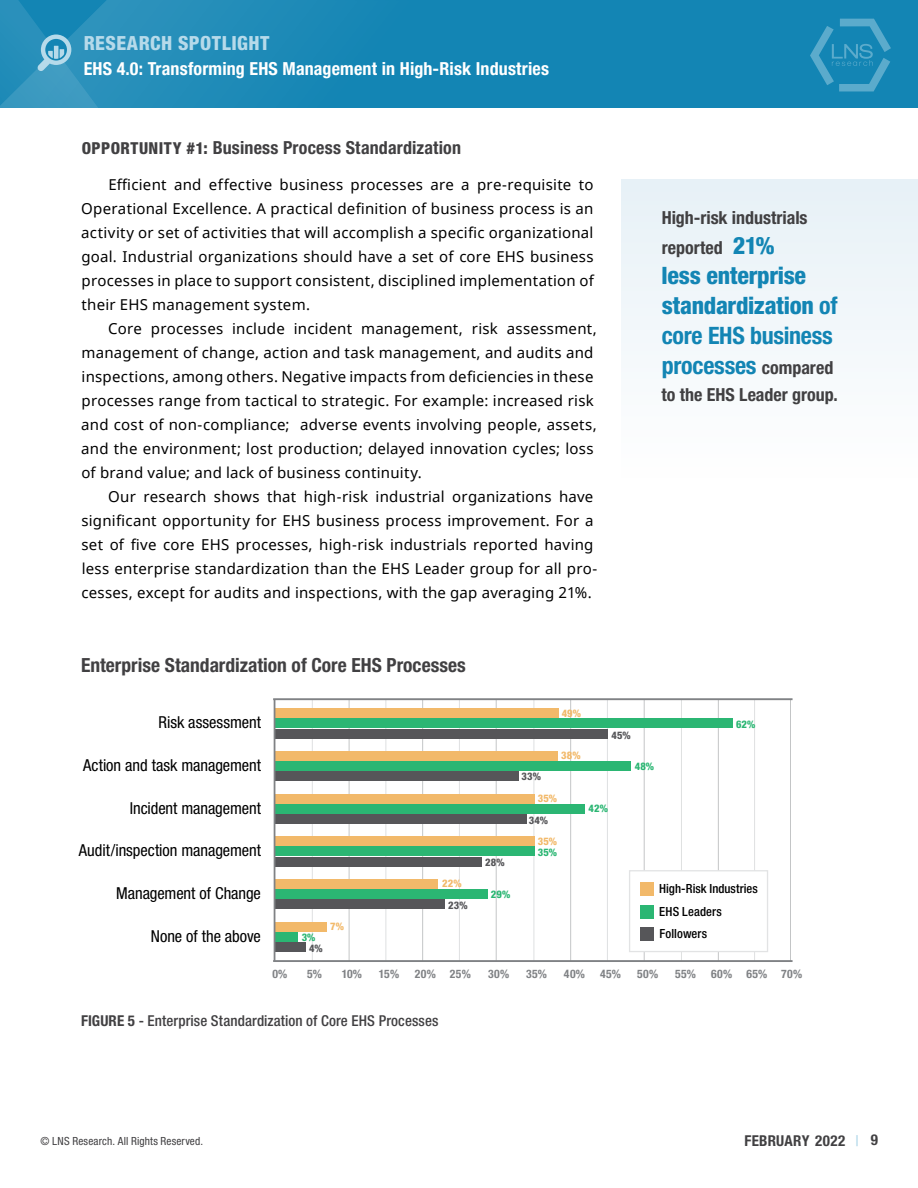
<style>
.page{position:relative;width:918px;height:1188px;background:#fff}
.page>*{position:absolute;margin:0;border:0;box-sizing:border-box;transform-origin:0 0}
.t1{font:800 condensed 24px/30px "Helvetica Neue LT Std";letter-spacing:-.015em;color:#1385b4}
.t2{font:700 condensed 19.5px "Helvetica Neue LT Std";color:#414042}
.t3{font:800 condensed 19.5px "Helvetica Neue LT Std";letter-spacing:.025em;color:#b6daea}
.Body_Copy{font:700 condensed 18px/30px "Helvetica Neue LT Std";letter-spacing:.005em;color:#414042}
.t4{font:700 condensed 18px "Helvetica Neue LT Std";letter-spacing:.01em;color:#fff}
.TOC-Title_leader_dot{font:condensed 16.5px "Helvetica Neue LT Std";letter-spacing:-.005em;color:#000}
.Body_Copy-2{font:15px/24px "Noto Sans";letter-spacing:.02em;color:#000}
.t5{font:500 condensed 15px "Helvetica Neue LT Std";letter-spacing:.005em;color:#414042}
.t6{font:700 condensed 15px "Helvetica Neue LT Std";letter-spacing:.02em;color:#414042}
.TOC-Title_leader_dot-2{font:500 condensed 12.6px "Helvetica Neue LT Std";letter-spacing:.005em;color:#000}
.t7{font:700 condensed 11.7px "Helvetica Neue LT Std";letter-spacing:.03em;color:#808285}
.t8{font:condensed 11.25px "Helvetica Neue LT Std";letter-spacing:.015em;color:#414042}
.t9{font:800 condensed 10.5px "Helvetica Neue LT Std";letter-spacing:.015em;color:#2bb673}
.t10{font:800 condensed 10.5px "Helvetica Neue LT Std";letter-spacing:.015em;color:#f2b96a}
.t11{font:800 condensed 10.5px "Helvetica Neue LT Std";letter-spacing:.015em;color:#565659}
.s1{font-weight:800;font-size:16.5px}
.s2{font-weight:800;font-size:24px;color:#1385b4}
.s3{font-weight:700}
.s4{font-weight:700;font-size:18px;color:#414042}
.s5{font-weight:500;color:#b6daea}
</style>
<div class="page">
<div style="left:0;top:0;width:918px;height:108px;background:#1385b4"></div>
<svg style="left:810px;top:19px;width:81px;height:72px"></svg>
<svg style="left:99px;top:0;width:208px;height:108px;fill:#238db9"></svg>
<svg style="left:0;top:0;width:99px;height:108px"></svg>
<hr style="left:312px;top:699px;width:1px;height:262px;background:#d5d7d8">
<hr style="left:349px;top:699px;width:1px;height:262px;background:#b2b4b6">
<hr style="left:459px;top:699px;width:1px;height:262px;background:#d5d7d8">
<hr style="left:385px;top:699px;width:1px;height:262px;background:#d5d7d8">
<hr style="left:422px;top:699px;width:1px;height:262px;background:#b2b4b6">
<hr style="left:496px;top:699px;width:1px;height:262px;background:#b2b4b6">
<hr style="left:533px;top:699px;width:1px;height:262px;background:#d5d7d8">
<hr style="left:644px;top:699px;width:1px;height:262px;background:#b2b4b6">
<hr style="left:570px;top:699px;width:1px;height:262px;background:#b2b4b6">
<hr style="left:607px;top:699px;width:1px;height:262px;background:#d5d7d8">
<hr style="left:681px;top:699px;width:1px;height:262px;background:#d5d7d8">
<hr style="left:718px;top:699px;width:1px;height:262px;background:#b2b4b6">
<hr style="left:754px;top:699px;width:1px;height:262px;background:#d5d7d8">
<div style="left:275px;top:718px;width:458px;height:10px;background:#2bb673"></div>
<div style="left:275px;top:847px;width:259px;height:9px;background:#2bb673"></div>
<div style="left:275px;top:761px;width:356px;height:10px;background:#2bb673"></div>
<div style="left:275px;top:889px;width:213px;height:10px;background:#2bb673"></div>
<div style="left:275px;top:932px;width:23px;height:10px;background:#2bb673"></div>
<div style="left:275px;top:804px;width:310px;height:10px;background:#2bb673"></div>
<div style="left:275px;top:729px;width:333px;height:10px;background:#565659"></div>
<div style="left:275px;top:857px;width:207px;height:10px;background:#565659"></div>
<div style="left:275px;top:772px;width:244px;height:9px;background:#565659"></div>
<div style="left:275px;top:899px;width:170px;height:10px;background:#565659"></div>
<div style="left:275px;top:942px;width:31px;height:10px;background:#565659"></div>
<div style="left:275px;top:814px;width:251px;height:10px;background:#565659"></div>
<div style="left:629px;top:870px;width:139px;height:82px;background:#fff;border:1px solid #e2e3e4"></div>
<svg style="left:641px;top:927px;width:13px;height:14px"></svg>
<svg style="left:640px;top:905px;width:14px;height:13px"></svg>
<svg style="left:640px;top:882px;width:14px;height:14px"></svg>
<div style="left:275px;top:708px;width:283px;height:10px;background:#f2b96a"></div>
<div style="left:275px;top:751px;width:283px;height:10px;background:#f2b96a"></div>
<div style="left:275px;top:794px;width:259px;height:9px;background:#f2b96a"></div>
<div style="left:275px;top:836px;width:259px;height:10px;background:#f2b96a"></div>
<div style="left:275px;top:879px;width:163px;height:10px;background:#f2b96a"></div>
<div style="left:275px;top:922px;width:52px;height:10px;background:#f2b96a"></div>
<hr style="left:274px;top:700px;width:1px;height:261px;background:#808285">
<hr style="left:790px;top:699px;width:1px;height:262px;background:#b2b4b6">
<hr style="left:273px;top:960px;width:520px;height:2px;background:#808285">
<hr style="left:273px;top:698px;width:520px;height:2px;background:#808285">
<div style="left:621px;top:179px;width:297px;height:298px;background:#f2f7fa"></div>
<h2 class="t3" style="left:84px;top:31px;width:187px">RESEARCH SPOTLIGHT</h2>
<p class="t4" style="left:84px;top:57px;width:467px">EHS 4.0: Transforming EHS Management in High-Risk Industries</p>
<p class="Body_Copy" style="left:82px;top:132px;width:381px"><span class="s1">OPPORTUNITY #1:</span> Business Process Standardization</p>
<p class="Body_Copy-2" style="left:81px;top:172px;width:514px;text-align:justify;text-indent:27px">Efficient and effective business processes are a pre-requisite to Operational Excellence. A practical definition of business process is an activity or set of activities that will accomplish a specific organizational goal. Industrial organizations should have a set of core EHS business processes in place to support consistent, disciplined implementation of their EHS management system.</p>
<p class="Body_Copy-2" style="left:81px;top:316px;width:517px;text-indent:27px">Core processes include incident management, risk assessment, management of change, action and task management, and audits and inspections, among others. Negative impacts from deficiencies in these processes range from tactical to strategic. For example: increased risk and cost of non-compliance; adverse events involving people, assets, and the environment; lost production; delayed innovation cycles; loss of brand value; and lack of business continuity.</p>
<p class="Body_Copy-2" style="left:81px;top:484px;width:517px;text-indent:27px">Our research shows that high-risk industrial organizations have significant opportunity for EHS business process improvement. For a set of five core EHS processes, high-risk industrials reported having less enterprise standardization than the EHS Leader group for all pro&shy;cesses, except for audits and inspections, with the gap averaging 21%.</p>
<p class="t2" style="left:81px;top:654px;width:386px">Enterprise Standardization of Core EHS Processes</p>
<p class="Body_Copy" style="left:662px;top:203px;width:147px">High-risk industrials reported <span class="s2">21%</span></p>
<p class="t1" style="left:662px;top:260px;width:177px">less enterprise standardization <span class="s3">of core EHS business processes</span> <span class="s4">compared</span></p>
<p class="Body_Copy" style="left:661px;top:380px;width:178px">to the EHS Leader group.</p>
<p class="TOC-Title_leader_dot" style="left:158px;top:713px;width:104px">Risk assessment</p>
<p class="TOC-Title_leader_dot" style="left:83px;top:755px;width:179px">Action and task management</p>
<p class="TOC-Title_leader_dot" style="left:130px;top:798px;width:133px">Incident management</p>
<p class="TOC-Title_leader_dot" style="left:79px;top:841px;width:184px">Audit/inspection management</p>
<p class="TOC-Title_leader_dot" style="left:116px;top:884px;width:146px">Management of Change</p>
<p class="TOC-Title_leader_dot" style="left:151px;top:926px;width:112px">None of the above</p>
<p class="t9" style="left:302px;top:931px;width:15px">3%</p>
<p class="t11" style="left:309px;top:942px;width:15px">4%</p>
<p class="t10" style="left:330px;top:920px;width:15px">7%</p>
<p class="t10" style="left:442px;top:877px;width:21px">22%</p>
<p class="t11" style="left:448px;top:899px;width:21px">23%</p>
<p class="t11" style="left:485px;top:856px;width:21px">28%</p>
<p class="t9" style="left:491px;top:888px;width:21px">29%</p>
<p class="t10" style="left:562px;top:707px;width:21px">49%</p>
<p class="t10" style="left:561px;top:749px;width:21px">38%</p>
<p class="t11" style="left:611px;top:728px;width:21px">45%</p>
<p class="t9" style="left:635px;top:760px;width:21px">48%</p>
<p class="t11" style="left:522px;top:770px;width:21px">33%</p>
<p class="t11" style="left:529px;top:813px;width:21px">34%</p>
<p class="t10" style="left:538px;top:792px;width:21px">35%</p>
<p class="t10" style="left:538px;top:835px;width:21px">35%</p>
<p class="t9" style="left:538px;top:845px;width:21px">35%</p>
<p class="t9" style="left:589px;top:802px;width:21px">42%</p>
<p class="t9" style="left:736px;top:717px;width:21px">62%</p>
<p class="TOC-Title_leader_dot-2" style="left:659px;top:881px;width:100px">High-Risk Industries</p>
<p class="TOC-Title_leader_dot-2" style="left:659px;top:904px;width:64px">EHS Leaders</p>
<p class="TOC-Title_leader_dot-2" style="left:659px;top:926px;width:49px">Followers</p>
<p class="t7" style="left:272px;top:967px;width:17px">0%</p>
<p class="t7" style="left:307px;top:967px;width:16px">5%</p>
<p class="t7" style="left:342px;top:967px;width:22px">10%</p>
<p class="t7" style="left:379px;top:967px;width:22px">15%</p>
<p class="t7" style="left:415px;top:967px;width:57px">20% 25%</p>
<p class="t7" style="left:488px;top:967px;width:23px">30%</p>
<p class="t7" style="left:526px;top:967px;width:22px">35%</p>
<p class="t7" style="left:564px;top:967px;width:23px">40%</p>
<p class="t7" style="left:600px;top:967px;width:22px">45%</p>
<p class="t7" style="left:637px;top:967px;width:23px">50%</p>
<p class="t7" style="left:675px;top:967px;width:22px">55%</p>
<p class="t7" style="left:711px;top:967px;width:93px">60% 65% 70%</p>
<p class="t5" style="left:81px;top:1012px;width:359px"><span class="s3">FIGURE 5</span> - Enterprise Standardization of Core EHS Processes</p>
<p class="t8" style="left:40px;top:1135px;width:164px">© LNS Research. All Rights Reserved.</p>
<p class="t6" style="left:745px;top:1132px;width:135px">FEBRUARY 2022 <span class="s5">|</span> 9</p>
</div>
